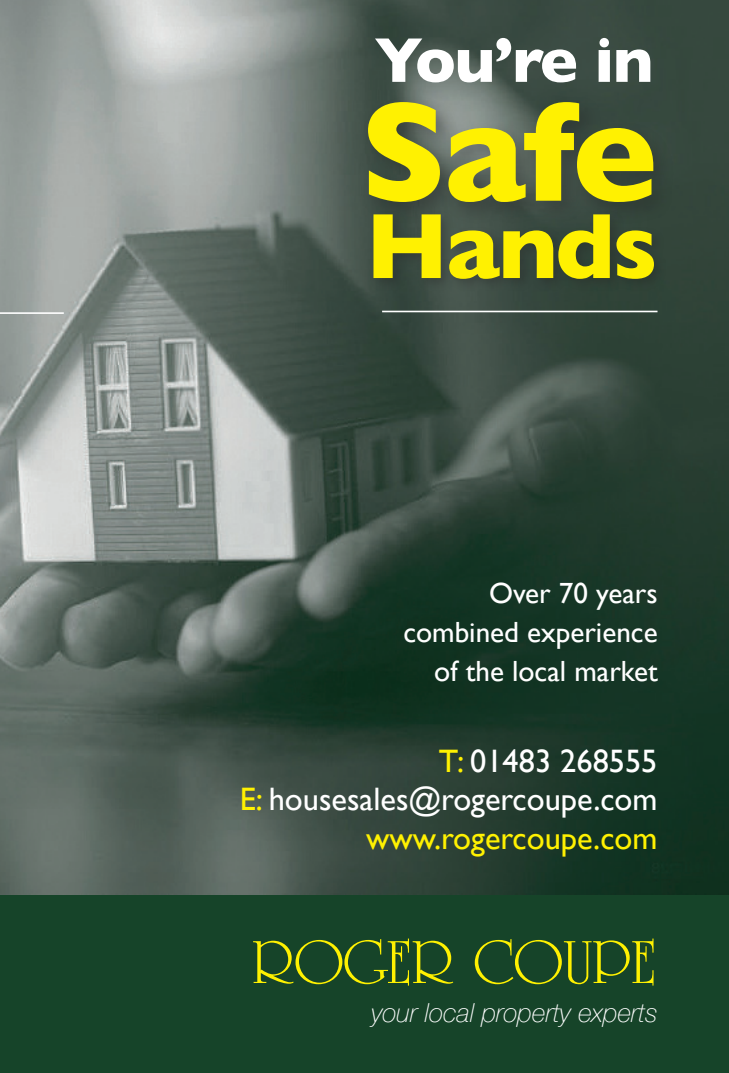
<style>
.page{position:relative;width:729px;height:1073px;background:#fff}
.page>*{position:absolute;margin:0;border:0;box-sizing:border-box;transform-origin:0 0}
.t1{font:700 143.6px "Gill Sans";color:#fff101}
.t2{font:700 94px "Gill Sans";letter-spacing:-.03em;color:#fff101}
.t3{font:700 64px "Gill Sans";letter-spacing:-.04em;color:#fff}
.t4{font:32.4px/38.8px "Gill Sans";color:#fff;text-align:right}
.t5{font:29.2px/38.8px "Gill Sans";color:#fff;text-align:right}
.t6{font:italic 100 26px "Helvetica Neue";color:#fff}
.s1{color:#fff101}
</style>
<div class="page">
<img style="left:0;top:0;width:728px;height:895px">
<div style="left:0;top:895px;width:728px;height:177px;background:#164429"></div>
<svg style="left:253px;top:938px;width:400px;height:47px"></svg>
<hr style="left:382px;top:310px;width:275px;height:2px;background:#fff">
<hr style="left:0;top:312px;width:64px;height:2px;background:#fff">
<div style="left:361px;top:95px;width:314px;height:130px;background:#231f20;opacity:.3"></div>
<div style="left:369px;top:210px;width:298px;height:81px;background:#231f20;opacity:.3"></div>
<h3 class="t3" style="left:374px;top:9px;width:280px">You’re in</h3>
<h1 class="t1" style="left:359px;top:38px;width:299px">Safe</h1>
<h2 class="t2" style="left:365px;top:172px;width:293px">Hands</h2>
<p class="t5" style="left:403px;top:573px;width:256px">Over 70 years combined experience of the local market</p>
<p class="t4" style="left:239px;top:740px;width:419px"><span class="s1">T:</span> 01483 268555<br><span class="s1">E:</span> housesales@rogercoupe.com <span class="s1">www.rogercoupe.com</span></p>
<p class="t6" style="left:371px;top:992px;width:287px">your local property experts</p>
</div>
